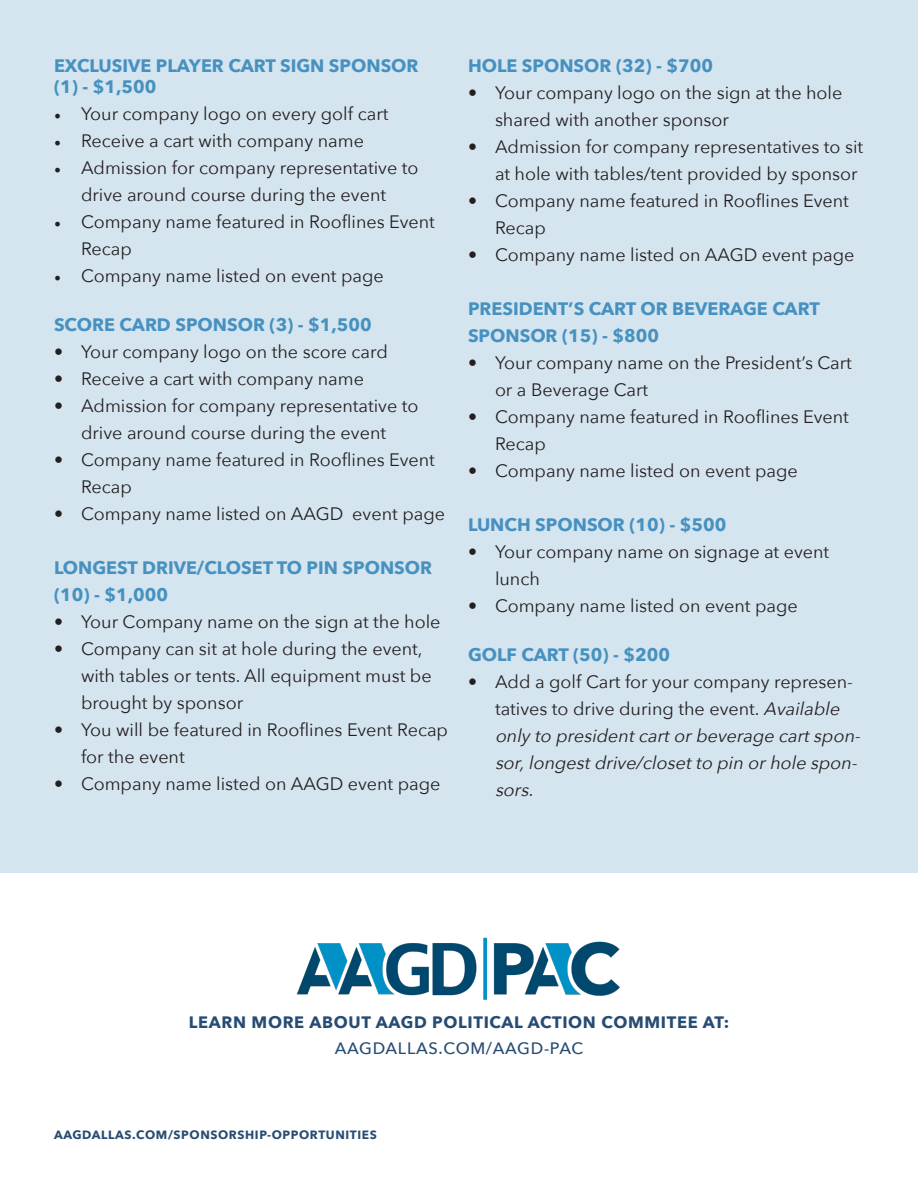
<style>
.page{position:relative;width:918px;height:1188px;background:#fff}
.page>*{position:absolute;margin:0;border:0;box-sizing:border-box;transform-origin:0 0}
.t1{font:18px/27px "Avenir Next";color:#231f20}
.t2{font:700 18px/27px "Avenir Next";color:#4791c0}
.t3{font:italic 18px/27px "Avenir Next";color:#231f20}
.t4{font:700 16.5px "Avenir Next";letter-spacing:.04em;color:#274c73}
.t5{font:500 16.5px "Avenir Next";letter-spacing:.04em;color:#274c73}
.t6{font:700 12px "Avenir Next";letter-spacing:.05em;color:#274c73}
.s1{font-family:"Minion Pro"}
.s2{font-style:normal}
</style>
<div class="page">
<div style="left:0;top:0;width:918px;height:873px;background:#d5e5f0"></div>
<img style="left:296px;top:937px;width:324px;height:63px">
<p class="t2" style="left:54px;top:52px;width:366px">EXCLUSIVE PLAYER CART SIGN SPONSOR</p>
<p class="t2" style="left:54px;top:73px;width:104px">(1) - $1,500</p>
<p class="t1" style="left:54px;top:99px;width:336px"><span class="s1">•</span> Your company logo on every golf cart</p>
<p class="t1" style="left:54px;top:126px;width:311px"><span class="s1">•</span> Receive a cart with company name</p>
<p class="t1" style="left:54px;top:153px;width:366px;text-align:center"><span class="s1">•</span> Admission for company representative to drive around course during the event</p>
<p class="t1" style="left:81px;top:207px;width:355px;text-indent:-27px"><span class="s1">•</span> Company name featured in Rooflines Event<br>Recap</p>
<p class="t1" style="left:54px;top:261px;width:331px"><span class="s1">•</span> Company name listed on event page</p>
<p class="t2" style="left:54px;top:311px;width:319px">SCORE CARD SPONSOR (3) - $1,500</p>
<p class="t1" style="left:54px;top:337px;width:335px">• Your company logo on the score card</p>
<p class="t1" style="left:54px;top:364px;width:311px">• Receive a cart with company name</p>
<p class="t1" style="left:54px;top:391px;width:366px;text-align:center">• Admission for company representative to drive around course during the event</p>
<p class="t1" style="left:81px;top:445px;width:355px;text-indent:-27px">• Company name featured in Rooflines Event<br>Recap</p>
<p class="t1" style="left:54px;top:499px;width:393px">• Company name listed on AAGD event page</p>
<p class="t2" style="left:54px;top:554px;width:380px">LONGEST DRIVE/CLOSET TO PIN SPONSOR (10) - $1,000</p>
<p class="t1" style="left:54px;top:607px;width:388px">• Your Company name on the sign at the hole</p>
<p class="t1" style="left:81px;top:634px;width:352px;text-indent:-27px">• Company can sit at hole during the event, with tables or tents. All equipment must be brought by sponsor</p>
<p class="t1" style="left:81px;top:715px;width:369px;text-indent:-27px">• You will be featured in Rooflines Event Recap for the event</p>
<p class="t1" style="left:54px;top:769px;width:388px">• Company name listed on AAGD event page</p>
<p class="t2" style="left:468px;top:52px;width:246px">HOLE SPONSOR (32) - $700</p>
<p class="t1" style="left:495px;top:78px;width:349px;text-indent:-27px">• Your company logo on the sign at the hole shared with another sponsor</p>
<p class="t1" style="left:495px;top:132px;width:370px;text-indent:-27px">• Admission for company representatives to sit at hole with tables/tent provided by sponsor</p>
<p class="t1" style="left:495px;top:186px;width:355px;text-indent:-27px">• Company name featured in Rooflines Event<br>Recap</p>
<p class="t1" style="left:468px;top:240px;width:388px">• Company name listed on AAGD event page</p>
<p class="t2" style="left:468px;top:295px;width:353px">PRESIDENT’S CART OR BEVERAGE CART<br>SPONSOR (15) - $800</p>
<p class="t1" style="left:495px;top:348px;width:358px;text-indent:-27px">• Your company name on the President’s Cart or a Beverage Cart</p>
<p class="t1" style="left:495px;top:402px;width:355px;text-indent:-27px">• Company name featured in Rooflines Event<br>Recap</p>
<p class="t1" style="left:468px;top:456px;width:331px">• Company name listed on event page</p>
<p class="t2" style="left:468px;top:511px;width:260px">LUNCH SPONSOR (10) - $500</p>
<p class="t1" style="left:495px;top:537px;width:336px;text-indent:-27px">• Your company name on signage at event lunch</p>
<p class="t1" style="left:468px;top:591px;width:331px">• Company name listed on event page</p>
<p class="t2" style="left:468px;top:641px;width:204px">GOLF CART (50) - $200</p>
<p class="t3" style="left:495px;top:667px;width:372px;text-indent:-27px"><span class="s2">• Add a golf Cart for your company represen&shy;tatives to drive during the event.</span> Available onlyto presidentcartorbeveragecartspon&shy;sor,longestdrive/closetto pin orholespon&shy;sors.</p>
<p class="t4" style="left:189px;top:1008px;width:542px">LEARN MORE ABOUT AAGD POLITICAL ACTION COMMITEE AT:</p>
<p class="t5" style="left:335px;top:1034px;width:250px">AAGDALLAS.COM/AAGD-PAC</p>
<p class="t6" style="left:54px;top:1125px;width:324px">AAGDALLAS.COM/SPONSORSHIP-OPPORTUNITIES</p>
</div>
